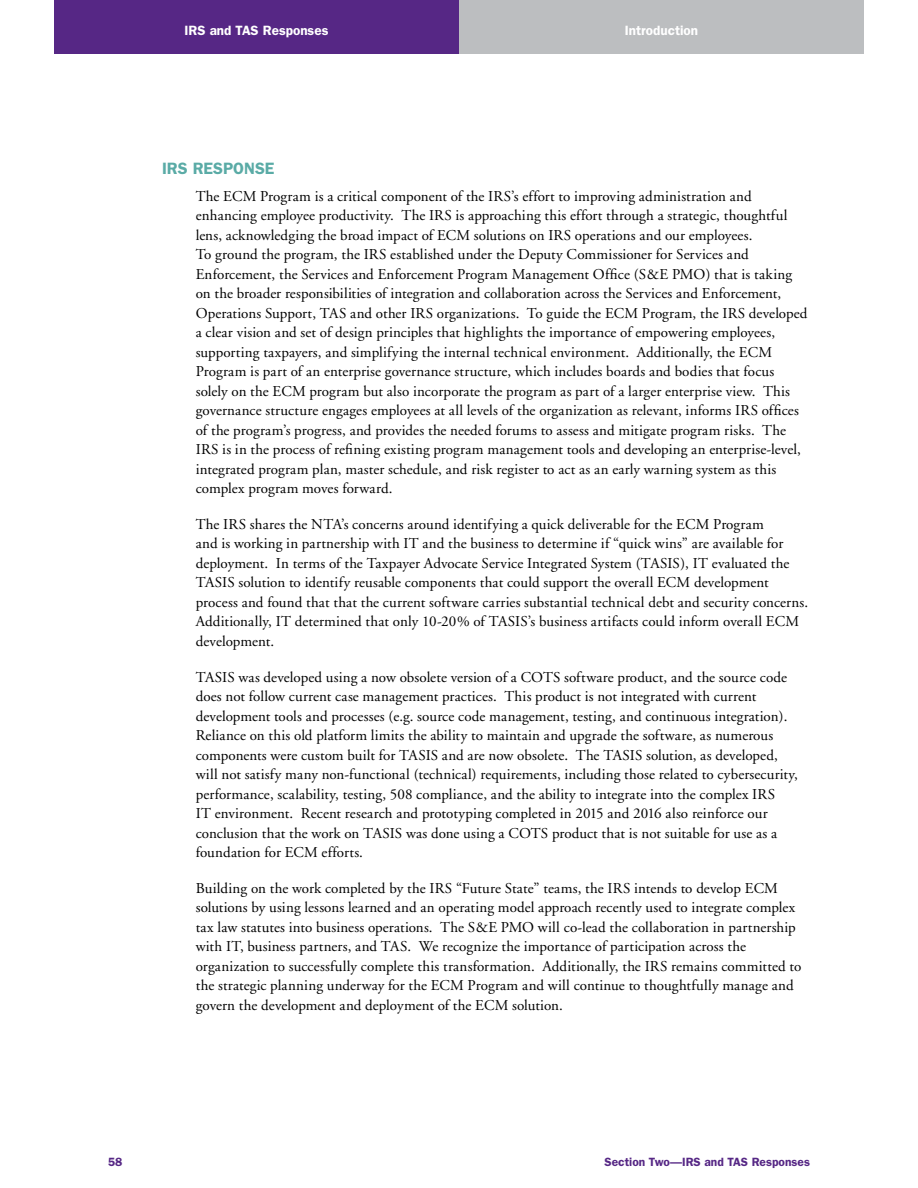
<style>
.page{position:relative;width:918px;height:1188px;background:#fff}
.page>*{position:absolute;margin:0;border:0;box-sizing:border-box;transform-origin:0 0}
.Subhead_1{font:600 16.5px "Franklin Gothic";color:#5aaba6}
.Body_Text{font:15px/19.5px "Adobe Garamond";letter-spacing:.01em;color:#000}
.t1{font:600 13.5px "Franklin Gothic";color:#fff}
.t2{font:600 12px "Franklin Gothic";color:#562785}
</style>
<div class="page">
<div style="left:459px;top:0;width:405px;height:54px;background:#bcbec0"></div>
<div style="left:54px;top:0;width:405px;height:54px;background:#562785"></div>
<p class="t1" style="left:185px;top:23px;width:145px">IRS and TAS Responses</p>
<p class="t1" style="left:625px;top:23px;width:75px">Introduction</p>
<p class="Subhead_1" style="left:162px;top:159px;width:114px">IRS RESPONSE</p>
<p class="Body_Text" style="left:196px;top:187px;width:613px">The ECM Program is a critical component of the IRS’s effort to improving administration and enhancing employee productivity. The IRS is approaching this effort through a strategic, thoughtful lens, acknowledging the broad impact of ECM solutions on IRS operations and our employees.<br>To ground the program, the IRS established under the Deputy Commissioner for Services and Enforcement, the Services and Enforcement Program Management Office (S&amp;E PMO) that is taking on the broader responsibilities of integration and collaboration across the Services and Enforcement, Operations Support, TAS and other IRS organizations. To guide the ECM Program, the IRS developed a clear vision and set of design principles that highlights the importance of empowering employees, supporting taxpayers, and simplifying the internal technical environment. Additionally, the ECM Program is part of an enterprise governance structure, which includes boards and bodies that focus solely on the ECM program but also incorporate the program as part of a larger enterprise view. This governance structure engages employees at all levels of the organization as relevant, informs IRS offices of the program’s progress, and provides the needed forums to assess and mitigate program risks. The IRS is in the process of refining existing program management tools and developing an enterprise-level, integrated program plan, master schedule, and risk register to act as an early warning system as this complex program moves forward.</p>
<p class="Body_Text" style="left:196px;top:515px;width:612px">The IRS shares the NTA’s concerns around identifying a quick deliverable for the ECM Program<br>and is working in partnership with IT and the business to determine if “quick wins” are available for deployment. In terms of the Taxpayer Advocate Service Integrated System (TASIS), IT evaluated the TASIS solution to identify reusable components that could support the overall ECM development process and found that that the current software carries substantial technical debt and security concerns.<br>Additionally, IT determined that only 10-20% of TASIS’s business artifacts could inform overall ECM development.</p>
<p class="Body_Text" style="left:196px;top:667px;width:604px">TASIS was developed using a now obsolete version of a COTS software product, and the source code does not follow current case management practices. This product is not integrated with current development tools and processes (e.g. source code management, testing, and continuous integration).<br>Reliance on this old platform limits the ability to maintain and upgrade the software, as numerous components were custom built for TASIS and are now obsolete. The TASIS solution, as developed, will not satisfy many non-functional (technical) requirements, including those related to cybersecurity, performance, scalability, testing, 508 compliance, and the ability to integrate into the complex IRS<br>IT environment. Recent research and prototyping completed in 2015 and 2016 also reinforce our conclusion that the work on TASIS was done using a COTS product that is not suitable for use as a foundation for ECM efforts.</p>
<p class="Body_Text" style="left:196px;top:879px;width:607px">Building on the work completed by the IRS “Future State” teams, the IRS intends to develop ECM solutions by using lessons learned and an operating model approach recently used to integrate complex tax law statutes into business operations. The S&amp;E PMO will co-lead the collaboration in partnership with IT, business partners, and TAS. We recognize the importance of participation across the organization to successfully complete this transformation. Additionally, the IRS remains committed to the strategic planning underway for the ECM Program and will continue to thoughtfully manage and govern the development and deployment of the ECM solution.</p>
<p class="t2" style="left:108px;top:1154px;width:16px">58</p>
<p class="t2" style="left:605px;top:1154px;width:207px">Section Two—IRS and TAS Responses</p>
</div>
